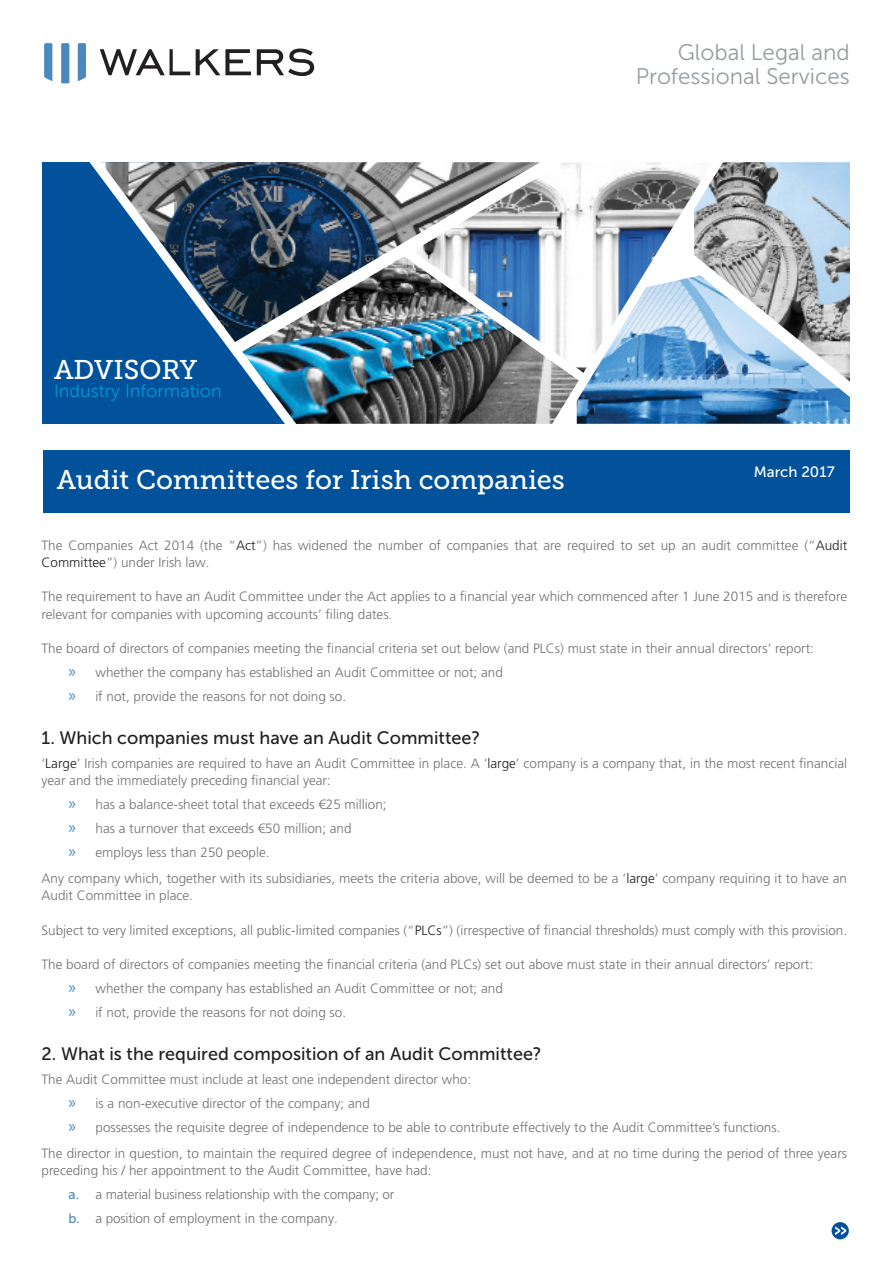
<style>
.page{position:relative;width:893px;height:1263px;background:#fff}
.page>*{position:absolute;margin:0;border:0;box-sizing:border-box;transform-origin:0 0}
.t1{font:27px "Museo Slab 500";color:#fff}
.t2{font:22.5px/24px "Museo Sans 300";color:#959ca1;text-align:right}
.Body_textr{font:18px "Museo Sans 500";color:#231f20}
.Heading{font:18px "Museo Sans 500";color:#231f20}
.t3{font:18px "Museo Sans 300";color:#0696d7}
.t4{font:15px "Museo Sans 500";color:#fff}
.Body_textr-2{font:300 13.5px/17.2px "Frutiger LT Pro";color:#717074}
.s1{color:#231f20}
.s2{font-family:"Myriad Pro";font-weight:400;font-size:18px;color:#4a89be}
.s3{font-family:"Museo Sans 500";font-weight:400;color:#4a89be}
</style>
<div class="page">
<svg style="left:100px;top:49px;width:90px;height:26px"></svg>
<svg style="left:196px;top:49px;width:55px;height:26px"></svg>
<svg style="left:257px;top:49px;width:57px;height:27px"></svg>
<svg style="left:44px;top:43px;width:8px;height:38px"></svg>
<svg style="left:61px;top:43px;width:8px;height:40px"></svg>
<svg style="left:78px;top:43px;width:8px;height:38px"></svg>
<svg style="left:42px;top:199px;width:1px;height:170px"></svg>
<div style="left:43px;top:162px;width:262px;height:262px;background:#01529a"></div>
<img style="left:305px;top:368px;width:237px;height:56px">
<svg style="left:89px;top:162px;width:216px;height:262px"></svg>
<img style="left:215px;top:162px;width:176px;height:206px">
<svg style="left:542px;top:420px;width:190px;height:4px"></svg>
<img style="left:391px;top:162px;width:459px;height:258px">
<div style="left:43px;top:450px;width:807px;height:63px;background:#01529a"></div>
<div style="left:832px;top:1222px;width:17px;height:17px;background:#01529a;border-radius:50%"></div>
<svg style="left:835px;top:1226px;width:11px;height:9px"></svg>
<h2 class="t2" style="left:636px;top:41px;width:216px">Global Legal and<br>Professional Services</h2>
<h1 class="t1" style="left:54px;top:354px;width:145px">ADVISORY</h1>
<h3 class="t3" style="left:54px;top:381px;width:169px">Industry Information</h3>
<p class="t1" style="left:57px;top:464px;width:510px">Audit Committees for Irish companies</p>
<p class="t4" style="left:754px;top:463px;width:82px">March 2017</p>
<p class="Body_textr-2" style="left:42px;top:536px;width:807px">The Companies Act 2014 (the “<span class="s1">Act</span>”) has widened the number of companies that are required to set up an audit committee (“<span class="s1">Audit<br>Committee</span>”) under Irish law.</p>
<p class="Body_textr-2" style="left:42px;top:588px;width:807px">The requirement to have an Audit Committee under the Act applies to a financial year which commenced after 1 June 2015 and is therefore relevant for companies with upcoming accounts’ filing dates.</p>
<p class="Body_textr-2" style="left:42px;top:640px;width:774px">The board of directors of companies meeting the financial criteria set out below (and PLCs) must state in their annual directors’ report:</p>
<p class="Body_textr-2" style="left:69px;top:664px;width:436px"><span class="s2">»</span> whether the company has established an Audit Committee or not; and</p>
<p class="Body_textr-2" style="left:69px;top:688px;width:279px"><span class="s2">»</span> if not, provide the reasons for not doing so.</p>
<p class="Heading" style="left:42px;top:728px;width:440px">1. Which companies must have an Audit Committee?</p>
<p class="Body_textr-2" style="left:42px;top:755px;width:807px">‘<span class="s1">Large</span>’ Irish companies are required to have an Audit Committee in place. A ‘<span class="s1">large</span>’ company is a company that, in the most recent financial year and the immediately preceding financial year:</p>
<p class="Body_textr-2" style="left:69px;top:796px;width:320px"><span class="s2">»</span> has a balance-sheet total that exceeds €25 million;</p>
<p class="Body_textr-2" style="left:69px;top:820px;width:285px"><span class="s2">»</span> has a turnover that exceeds €50 million; and</p>
<p class="Body_textr-2" style="left:69px;top:844px;width:203px"><span class="s2">»</span> employs less than 250 people.</p>
<p class="Body_textr-2" style="left:42px;top:870px;width:807px">Any company which, together with its subsidiaries, meets the criteria above, will be deemed to be a ‘<span class="s1">large</span>’ company requiring it to have an<br>Audit Committee in place.</p>
<p class="Body_textr-2" style="left:42px;top:922px;width:807px">Subject to very limited exceptions, all public-limited companies (“<span class="s1">PLCs</span>”) (irrespective of financial thresholds) must comply with this provision.</p>
<p class="Body_textr-2" style="left:42px;top:956px;width:773px">The board of directors of companies meeting the financial criteria (and PLCs) set out above must state in their annual directors’ report:</p>
<p class="Body_textr-2" style="left:69px;top:980px;width:436px"><span class="s2">»</span> whether the company has established an Audit Committee or not; and</p>
<p class="Body_textr-2" style="left:69px;top:1004px;width:279px"><span class="s2">»</span> if not, provide the reasons for not doing so.</p>
<p class="Body_textr" style="left:42px;top:1044px;width:502px">2. What is the required composition of an Audit Committee?</p>
<p class="Body_textr-2" style="left:42px;top:1071px;width:431px">The Audit Committee must include at least one independent director who:</p>
<p class="Body_textr-2" style="left:69px;top:1095px;width:303px"><span class="s2">»</span> is a non-executive director of the company; and</p>
<p class="Body_textr-2" style="left:69px;top:1119px;width:713px"><span class="s2">»</span> possesses the requisite degree of independence to be able to contribute effectively to the Audit Committee’s functions.</p>
<p class="Body_textr-2" style="left:42px;top:1145px;width:807px">The director in question, to maintain the required degree of independence, must not have, and at no time during the period of three years preceding his / her appointment to the Audit Committee, have had:</p>
<p class="Body_textr-2" style="left:69px;top:1186px;width:327px"><span class="s3">a.</span> a material business relationship with the company; or</p>
<p class="Body_textr-2" style="left:69px;top:1210px;width:271px"><span class="s3">b.</span> a position of employment in the company.</p>
</div>
